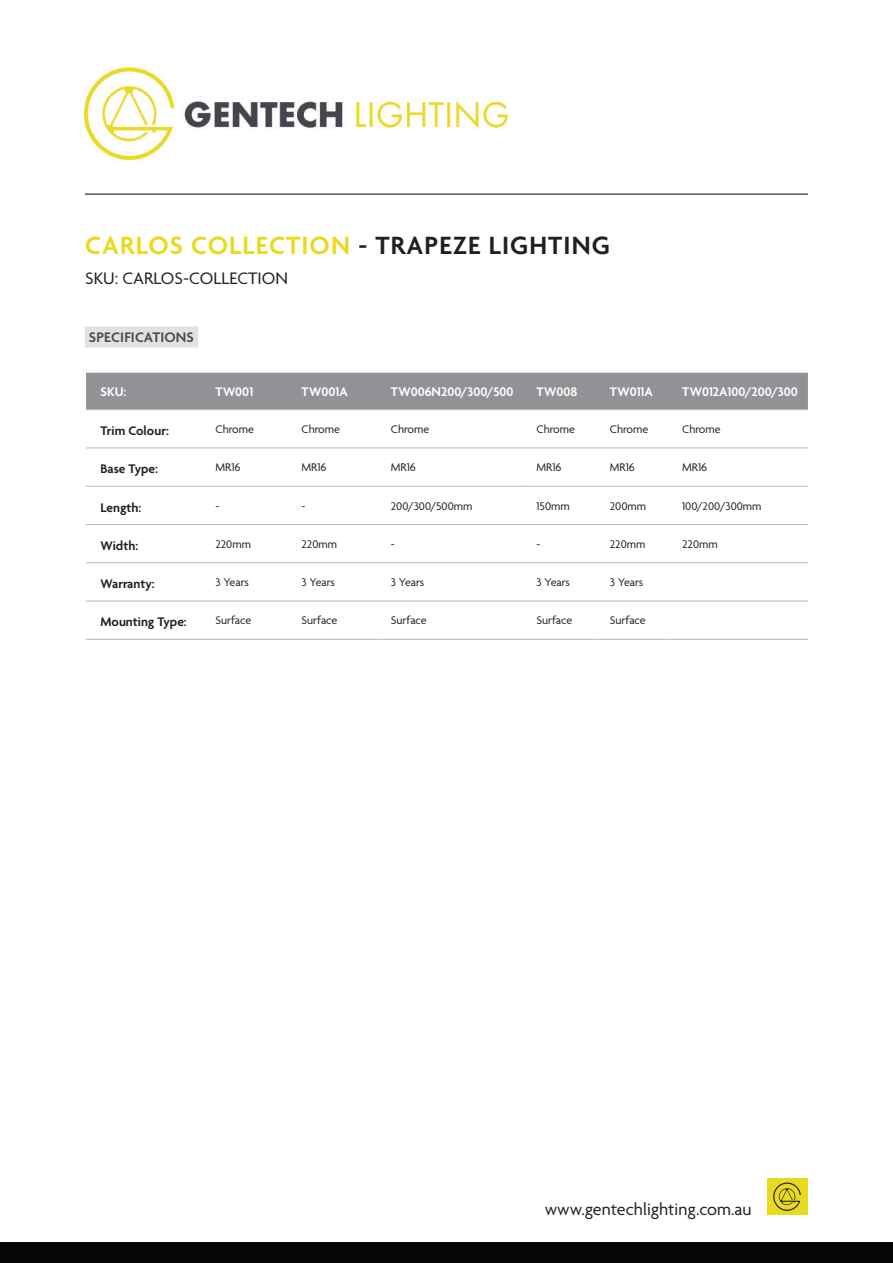
<style>
.page{position:relative;width:893px;height:1263px;background:#fff}
.page>*{position:absolute;margin:0;border:0;box-sizing:border-box;transform-origin:0 0}
.t1{font:600 27px "Agenda";letter-spacing:.04em;color:#eada1f}
.t2{font:18px "Agenda";color:#231f20}
.t3{font:600 15px "Agenda";letter-spacing:.01em;color:#494e54}
.t4{font:600 13.5px "Agenda";color:#fff}
.t5{font:600 13.5px "Agenda";color:#231f20}
.t6{font:12px "Agenda";color:#231f20}
.s1{color:#231f20}
</style>
<div class="page">
<div style="left:86px;top:373px;width:722px;height:36px;background:#939195"></div>
<hr style="left:86px;top:409px;width:115px;height:1px;background:#b7b6b8">
<hr style="left:201px;top:409px;width:86px;height:1px;background:#b7b6b8">
<hr style="left:287px;top:409px;width:89px;height:1px;background:#b7b6b8">
<hr style="left:376px;top:409px;width:146px;height:1px;background:#b7b6b8">
<hr style="left:522px;top:409px;width:73px;height:1px;background:#b7b6b8">
<hr style="left:595px;top:409px;width:73px;height:1px;background:#b7b6b8">
<hr style="left:668px;top:409px;width:140px;height:1px;background:#b7b6b8">
<hr style="left:86px;top:448px;width:115px;height:1px;background:#b7b6b8">
<hr style="left:201px;top:448px;width:86px;height:1px;background:#b7b6b8">
<hr style="left:287px;top:448px;width:89px;height:1px;background:#b7b6b8">
<hr style="left:376px;top:448px;width:146px;height:1px;background:#b7b6b8">
<hr style="left:522px;top:448px;width:73px;height:1px;background:#b7b6b8">
<hr style="left:595px;top:448px;width:73px;height:1px;background:#b7b6b8">
<hr style="left:668px;top:448px;width:140px;height:1px;background:#b7b6b8">
<hr style="left:86px;top:486px;width:115px;height:1px;background:#b7b6b8">
<hr style="left:201px;top:486px;width:86px;height:1px;background:#b7b6b8">
<hr style="left:287px;top:486px;width:89px;height:1px;background:#b7b6b8">
<hr style="left:376px;top:486px;width:146px;height:1px;background:#b7b6b8">
<hr style="left:522px;top:486px;width:73px;height:1px;background:#b7b6b8">
<hr style="left:595px;top:486px;width:73px;height:1px;background:#b7b6b8">
<hr style="left:668px;top:486px;width:140px;height:1px;background:#b7b6b8">
<hr style="left:86px;top:524px;width:115px;height:1px;background:#b7b6b8">
<hr style="left:201px;top:524px;width:86px;height:1px;background:#b7b6b8">
<hr style="left:287px;top:524px;width:89px;height:1px;background:#b7b6b8">
<hr style="left:376px;top:524px;width:146px;height:1px;background:#b7b6b8">
<hr style="left:522px;top:524px;width:73px;height:1px;background:#b7b6b8">
<hr style="left:595px;top:524px;width:73px;height:1px;background:#b7b6b8">
<hr style="left:668px;top:524px;width:140px;height:1px;background:#b7b6b8">
<hr style="left:86px;top:562px;width:115px;height:1px;background:#b7b6b8">
<hr style="left:201px;top:562px;width:86px;height:1px;background:#b7b6b8">
<hr style="left:287px;top:562px;width:89px;height:1px;background:#b7b6b8">
<hr style="left:376px;top:562px;width:146px;height:1px;background:#b7b6b8">
<hr style="left:522px;top:562px;width:73px;height:1px;background:#b7b6b8">
<hr style="left:595px;top:562px;width:73px;height:1px;background:#b7b6b8">
<hr style="left:668px;top:562px;width:140px;height:1px;background:#b7b6b8">
<hr style="left:86px;top:601px;width:115px;height:1px;background:#b7b6b8">
<hr style="left:201px;top:601px;width:86px;height:1px;background:#b7b6b8">
<hr style="left:287px;top:601px;width:89px;height:1px;background:#b7b6b8">
<hr style="left:376px;top:601px;width:146px;height:1px;background:#b7b6b8">
<hr style="left:522px;top:601px;width:73px;height:1px;background:#b7b6b8">
<hr style="left:595px;top:601px;width:73px;height:1px;background:#b7b6b8">
<hr style="left:668px;top:601px;width:140px;height:1px;background:#b7b6b8">
<hr style="left:86px;top:639px;width:115px;height:1px;background:#b7b6b8">
<hr style="left:201px;top:639px;width:86px;height:1px;background:#b7b6b8">
<hr style="left:287px;top:639px;width:89px;height:1px;background:#b7b6b8">
<hr style="left:376px;top:639px;width:146px;height:1px;background:#b7b6b8">
<hr style="left:522px;top:639px;width:73px;height:1px;background:#b7b6b8">
<hr style="left:595px;top:639px;width:73px;height:1px;background:#b7b6b8">
<hr style="left:668px;top:639px;width:140px;height:1px;background:#b7b6b8">
<div style="left:767px;top:1178px;width:41px;height:37px;background:#eada1f"></div>
<svg style="left:773px;top:1182px;width:28px;height:29px"></svg>
<img style="left:85px;top:67px;width:422px;height:95px">
<div style="left:0;top:1242px;width:893px;height:21px;background:#070604"></div>
<div style="left:85px;top:326px;width:113px;height:21px;background:#e1e2e4"></div>
<hr style="left:85px;top:194px;width:723px;height:1px;background:#050605">
<h1 class="t1" style="left:85px;top:231px;width:526px">CARLOS COLLECTION <span class="s1">- TRAPEZE LIGHTING</span></h1>
<h2 class="t2" style="left:85px;top:269px;width:204px">SKU: CARLOS-COLLECTION</h2>
<p class="t3" style="left:89px;top:329px;width:106px">SPECIFICATIONS</p>
<p class="t4" style="left:100px;top:384px;width:27px">SKU:</p>
<p class="t4" style="left:215px;top:384px;width:39px">TW001</p>
<p class="t4" style="left:302px;top:384px;width:48px">TW001A</p>
<p class="t4" style="left:391px;top:384px;width:124px">TW006N200/300/500</p>
<p class="t4" style="left:536px;top:384px;width:42px">TW008</p>
<p class="t4" style="left:610px;top:384px;width:45px">TW011A</p>
<p class="t4" style="left:682px;top:384px;width:117px">TW012A100/200/300</p>
<p class="t5" style="left:100px;top:423px;width:70px">Trim Colour:</p>
<p class="t6" style="left:215px;top:423px;width:40px">Chrome</p>
<p class="t6" style="left:302px;top:423px;width:40px">Chrome</p>
<p class="t6" style="left:391px;top:423px;width:40px">Chrome</p>
<p class="t6" style="left:536px;top:423px;width:40px">Chrome</p>
<p class="t6" style="left:610px;top:423px;width:40px">Chrome</p>
<p class="t6" style="left:682px;top:423px;width:40px">Chrome</p>
<p class="t5" style="left:100px;top:462px;width:59px">Base Type:</p>
<p class="t6" style="left:215px;top:461px;width:27px">MR16</p>
<p class="t6" style="left:302px;top:461px;width:27px">MR16</p>
<p class="t6" style="left:391px;top:461px;width:27px">MR16</p>
<p class="t6" style="left:536px;top:461px;width:27px">MR16</p>
<p class="t6" style="left:610px;top:461px;width:27px">MR16</p>
<p class="t6" style="left:682px;top:461px;width:27px">MR16</p>
<p class="t5" style="left:100px;top:500px;width:42px">Length:</p>
<p class="t6" style="left:215px;top:499px;width:6px">-</p>
<p class="t6" style="left:302px;top:499px;width:6px">-</p>
<p class="t6" style="left:391px;top:499px;width:83px">200/300/500mm</p>
<p class="t6" style="left:536px;top:499px;width:35px">150mm</p>
<p class="t6" style="left:610px;top:499px;width:38px">200mm</p>
<p class="t6" style="left:682px;top:499px;width:81px">100/200/300mm</p>
<p class="t5" style="left:100px;top:538px;width:39px">Width:</p>
<p class="t6" style="left:215px;top:538px;width:37px">220mm</p>
<p class="t6" style="left:302px;top:538px;width:37px">220mm</p>
<p class="t6" style="left:391px;top:538px;width:6px">-</p>
<p class="t6" style="left:536px;top:538px;width:6px">-</p>
<p class="t6" style="left:610px;top:538px;width:37px">220mm</p>
<p class="t6" style="left:682px;top:538px;width:37px">220mm</p>
<p class="t5" style="left:100px;top:577px;width:56px">Warranty:</p>
<p class="t6" style="left:215px;top:576px;width:35px">3 Years</p>
<p class="t6" style="left:302px;top:576px;width:35px">3 Years</p>
<p class="t6" style="left:391px;top:576px;width:35px">3 Years</p>
<p class="t6" style="left:536px;top:576px;width:35px">3 Years</p>
<p class="t6" style="left:610px;top:576px;width:35px">3 Years</p>
<p class="t5" style="left:100px;top:615px;width:88px">Mounting Type:</p>
<p class="t6" style="left:215px;top:614px;width:37px">Surface</p>
<p class="t6" style="left:302px;top:614px;width:37px">Surface</p>
<p class="t6" style="left:391px;top:614px;width:37px">Surface</p>
<p class="t6" style="left:536px;top:614px;width:37px">Surface</p>
<p class="t6" style="left:610px;top:614px;width:37px">Surface</p>
<h2 class="t2" style="left:545px;top:1199px;width:208px">www.gentechlighting.com.au</h2>
</div>
